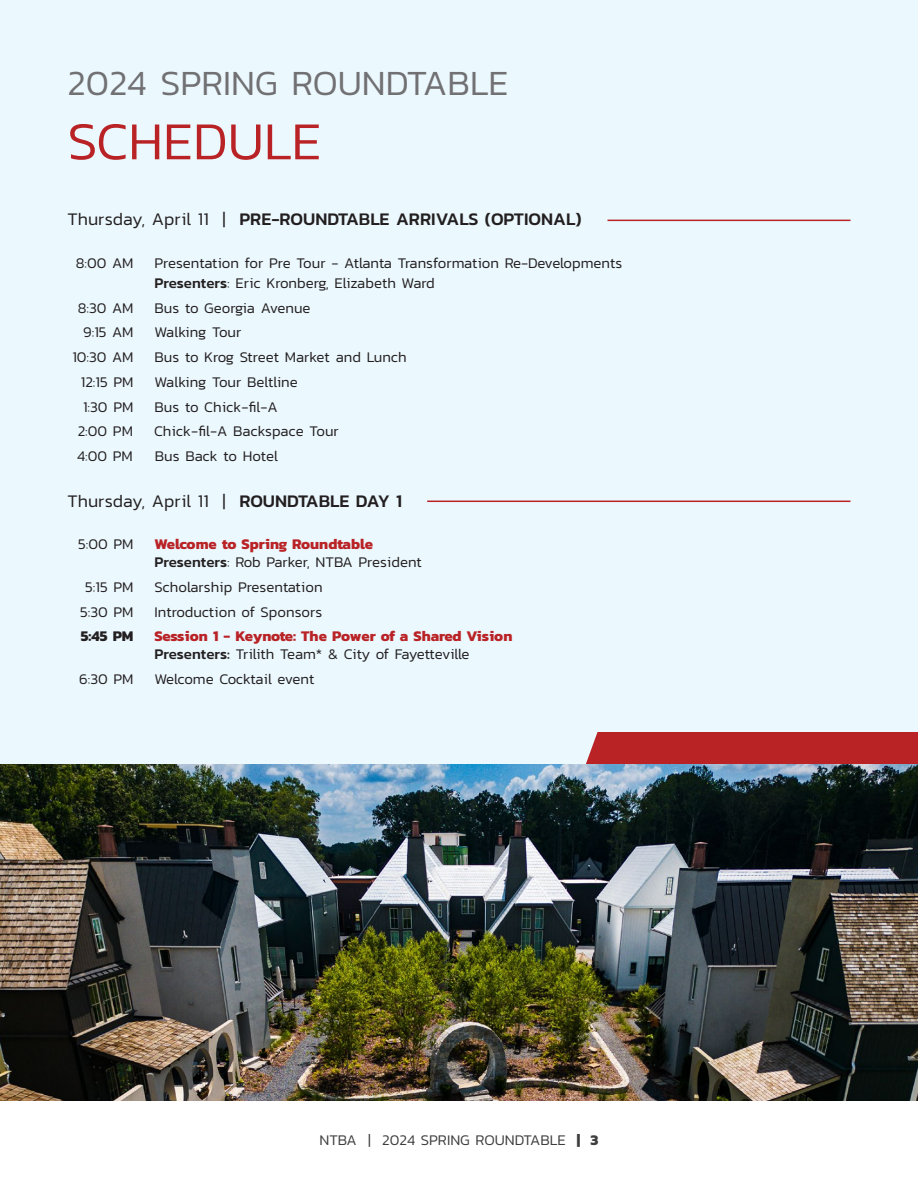
<style>
.page{position:relative;width:918px;height:1188px;background:#fff}
.page>*{position:absolute;margin:0;border:0;box-sizing:border-box;transform-origin:0 0}
.t1{font:300 54px "Kanit";color:#b92326}
.t2{font:300 36px "Kanit";color:#717073}
.t3{font:500 18px "Kanit";color:#231f20}
.t4{font:300 18px "Kanit";color:#231f20}
.t5{font:300 15px "Kanit";color:#231f20}
.t6{font:700 15px "Kanit";color:#b92326}
.t7{font:300 15px "Kanit";letter-spacing:-.03em;color:#231f20}
.t8{font:300 15px "Kanit";color:#3e3e3f}
.t9{font:300 15px "Kanit";letter-spacing:-.035em;color:#231f20}
.t10{font:700 15px "Kanit";color:#231f20}
.s1{font-weight:300}
.s2{font-weight:500}
.s3{font-weight:700}
</style>
<div class="page">
<div style="left:0;top:0;width:918px;height:1100px;background:#ebf8fe"></div>
<div style="left:586px;top:732px;width:332px;height:32px;background:#b92326"></div>
<img style="left:0;top:764px;width:918px;height:336px">
<hr style="left:427px;top:501px;width:423px;height:1px;background:#b92326">
<hr style="left:608px;top:220px;width:242px;height:1px;background:#b92326">
<p class="t2" style="left:68px;top:57px;width:442px">2024 SPRING ROUNDTABLE</p>
<p class="t1" style="left:68px;top:103px;width:255px">SCHEDULE</p>
<p class="t3" style="left:68px;top:206px;width:516px"><span class="s1">Thursday, April 11 |</span> PRE-ROUNDTABLE ARRIVALS (OPTIONAL)</p>
<p class="t5" style="left:76px;top:252px;width:59px">8:00 AM</p>
<p class="t5" style="left:154px;top:252px;width:469px">Presentation for Pre Tour - Atlanta Transformation Re-Developments</p>
<p class="t5" style="left:154px;top:272px;width:282px"><span class="s2">Presenters</span>: Eric Kronberg, Elizabeth Ward</p>
<p class="t5" style="left:78px;top:297px;width:57px">8:30 AM</p>
<p class="t5" style="left:154px;top:297px;width:158px">Bus to Georgia Avenue</p>
<p class="t5" style="left:83px;top:322px;width:52px">9:15 AM</p>
<p class="t5" style="left:154px;top:322px;width:89px">Walking Tour</p>
<p class="t5" style="left:72px;top:347px;width:63px">10:30 AM</p>
<p class="t5" style="left:154px;top:347px;width:254px">Bus to Krog Street Market and Lunch</p>
<p class="t5" style="left:81px;top:371px;width:54px">12:15 PM</p>
<p class="t5" style="left:154px;top:371px;width:145px">Walking Tour Beltline</p>
<p class="t5" style="left:83px;top:396px;width:52px">1:30 PM</p>
<p class="t5" style="left:154px;top:396px;width:125px">Bus to Chick-fil-A</p>
<p class="t5" style="left:78px;top:421px;width:57px">2:00 PM</p>
<p class="t5" style="left:154px;top:421px;width:186px">Chick-fil-A Backspace Tour</p>
<p class="t5" style="left:77px;top:446px;width:57px">4:00 PM</p>
<p class="t5" style="left:155px;top:446px;width:125px">Bus Back to Hotel</p>
<p class="t4" style="left:68px;top:488px;width:336px">Thursday, April 11 | <span class="s2">ROUNDTABLE DAY 1</span></p>
<p class="t5" style="left:78px;top:534px;width:57px">5:00 PM</p>
<p class="t6" style="left:154px;top:533px;width:220px">Welcome to Spring Roundtable</p>
<p class="t5" style="left:154px;top:552px;width:269px"><span class="s2">Presenters</span>: Rob Parker, NTBA President</p>
<p class="t5" style="left:85px;top:576px;width:50px">5:15 PM</p>
<p class="t5" style="left:154px;top:576px;width:170px">Scholarship Presentation</p>
<p class="t5" style="left:80px;top:601px;width:55px">5:30 PM</p>
<p class="t5" style="left:154px;top:601px;width:169px">Introduction of Sponsors</p>
<p class="t10" style="left:81px;top:625px;width:54px">5:45 PM</p>
<p class="t6" style="left:154px;top:625px;width:359px">Session 1 - Keynote: The Power of a Shared Vision</p>
<p class="t7" style="left:154px;top:644px;width:316px"><span class="s2">Presenters:</span> Trilith Team* &amp; City of Fayetteville</p>
<p class="t5" style="left:79px;top:669px;width:56px">6:30 PM</p>
<p class="t9" style="left:154px;top:669px;width:162px">Welcome Cocktail event</p>
<p class="t8" style="left:319px;top:1130px;width:281px">NTBA | 2024 SPRING ROUNDTABLE <span class="s3">| 3</span></p>
</div>
